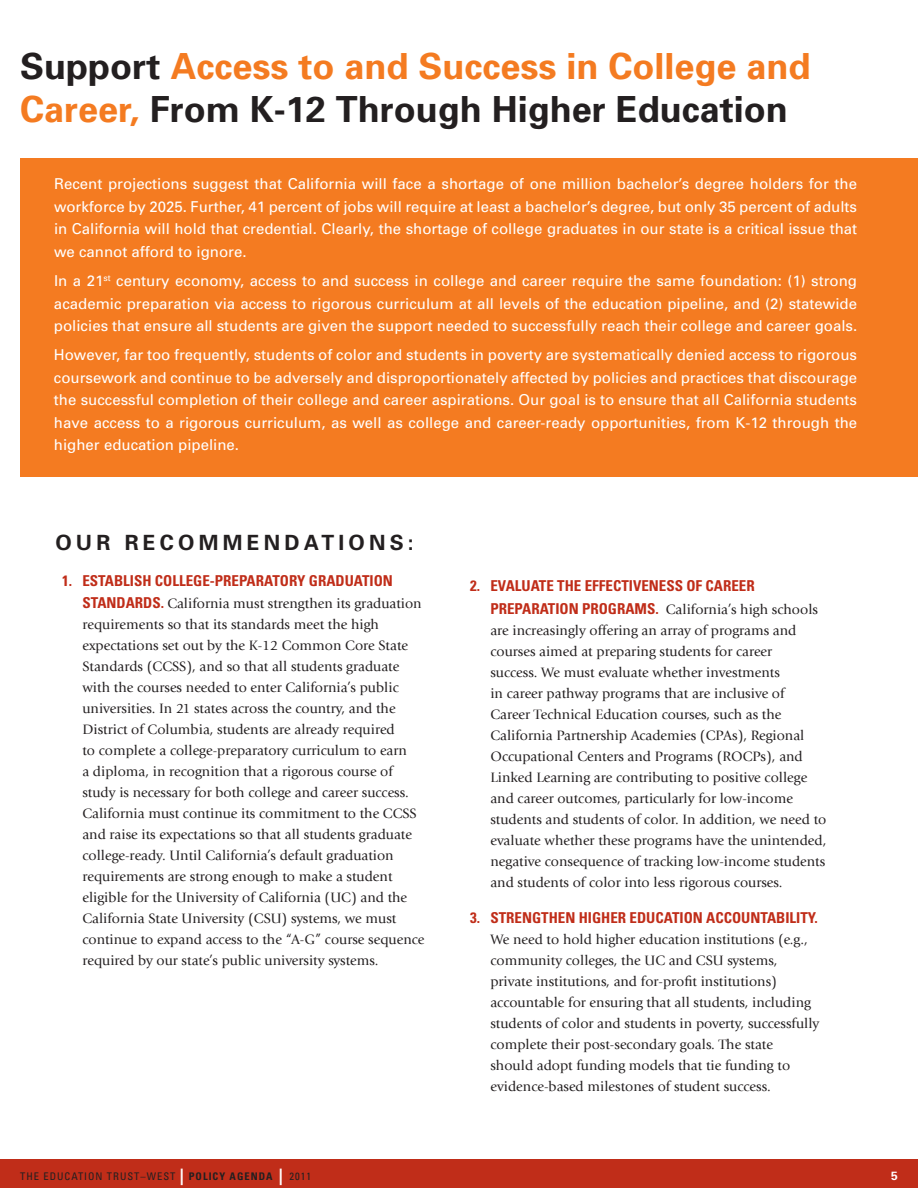
<style>
.page{position:relative;width:918px;height:1188px;background:#fff}
.page>*{position:absolute;margin:0;border:0;box-sizing:border-box;transform-origin:0 0}
.t1{font:700 36px/43.2px "Univers";color:#231f20}
.t2{font:700 21px "Univers";letter-spacing:.2em;color:#231f20}
.t3{font:15px/22.5px "Univers";color:#fff;text-align:justify}
.t4{font:700 condensed 15px "Univers";color:#c02d19}
.t5{font:14.25px/21px "Giovanni Std";color:#231f20}
.t6{font:700 12px "Univers";color:#fff}
.t7{font:condensed 10.5px "Univers";letter-spacing:.095em;color:#231f20}
.s1{color:#f47b21}
.s2{font-family:"Univers";font-weight:700;font-stretch:condensed;font-size:15px;color:#c02d19}
.s3{font-weight:700;font-size:16.5px;color:#fff}
.s4{font-weight:700}
</style>
<div class="page">
<div style="left:20px;top:158px;width:898px;height:318px;background:#f47b21"></div>
<div style="left:0;top:1160px;width:918px;height:28px;background:#c02d19"></div>
<h1 class="t1" style="left:20px;top:44px;width:792px">Support <span class="s1">Access to and Success in College and<br>Career,</span> From K-12 Through Higher Education</h1>
<p class="t3" style="left:54px;top:173px;width:805px">Recent projections suggest that California will face a shortage of one million bachelor’s degree holders for the workforce by 2025. Further, 41 percent of jobs will require at least a bachelor’s degree, but only 35 percent of adults in California will hold that credential. Clearly, the shortage of college graduates in our state is a critical issue that we cannot afford to ignore.</p>
<p class="t3" style="left:54px;top:270px;width:805px">In a 21<sup>st</sup> century economy, access to and success in college and career require the same foundation: (1) strong academic preparation via access to rigorous curriculum at all levels of the education pipeline, and (2) statewide policies that ensure all students are given the support needed to successfully reach their college and career goals.</p>
<p class="t3" style="left:54px;top:344px;width:805px">However, far too frequently, students of color and students in poverty are systematically denied access to rigorous coursework and continue to be adversely and disproportionately affected by policies and practices that discourage the successful completion of their college and career aspirations. Our goal is to ensure that all California students have access to a rigorous curriculum, as well as college and career-ready opportunities, from K-12 through the higher education pipeline.</p>
<h2 class="t2" style="left:55px;top:529px;width:360px">Our Reco mmendatio ns:</h2>
<p class="t4" style="left:62px;top:571px;width:332px">1. ESTABLIS H CO LLEGE-PREPARATORY GRADUATIO N</p>
<p class="t5" style="left:82px;top:593px;width:344px"><span class="s2">STANDARDS.</span> California must strengthen its graduation requirements so that its standards meet the high expectations set out by the K-12 Common Core State Standards (CCSS), and so that all students graduate with the courses needed to enter California’s public universities. In 21 states across the country, and the District of Columbia, students are already required<br>to complete a college-preparatory curriculum to earn<br>a diploma, in recognition that a rigorous course of study is necessary for both college and career success.<br>California must continue its commitment to the CCSS and raise its expectations so that all students graduate college-ready. Until California’s default graduation requirements are strong enough to make a student eligible for the University of California (UC) and the California State University (CSU) systems, we must continue to expand access to the “A-G” course sequence required by our state’s public university systems.</p>
<p class="t4" style="left:470px;top:577px;width:198px">2. EVALUATE THE EFFECTIVENESS</p>
<p class="t4" style="left:686px;top:577px;width:70px">OF CAREER</p>
<p class="t5" style="left:490px;top:599px;width:337px"><span class="s2">PREPARATIO N PROGRAMS.</span> California’s high schools are increasingly offering an array of programs and courses aimed at preparing students for career<br>success. We must evaluate whether investments<br>in career pathway programs that are inclusive of Career Technical Education courses, such as the California Partnership Academies (CPAs), Regional Occupational Centers and Programs (ROCPs), and Linked Learning are contributing to positive college and career outcomes, particularly for low-income students and students of color. In addition, we need to evaluate whether these programs have the unintended, negative consequence of tracking low-income students and students of color into less rigorous courses.</p>
<p class="t4" style="left:470px;top:908px;width:349px">3. STRENGTHEN HI GHER EDUCATIO N ACCOUNTABI LITY.</p>
<p class="t5" style="left:490px;top:929px;width:331px">We need to hold higher education institutions (e.g., community colleges, the UC and CSU systems, private institutions, and for-profit institutions) accountable for ensuring that all students, including students of color and students in poverty, successfully complete their post-secondary goals. The state<br>should adopt funding models that tie funding to evidence-based milestones of student success.</p>
<p class="t7" style="left:20px;top:1169px;width:293px">THE EDUCATION TRUST–WEST <span class="s3">|</span> <span class="s4">POLICY AGENDA</span> <span class="s3">|</span> 2011</p>
<p class="t6" style="left:891px;top:1168px;width:8px">5</p>
</div>
